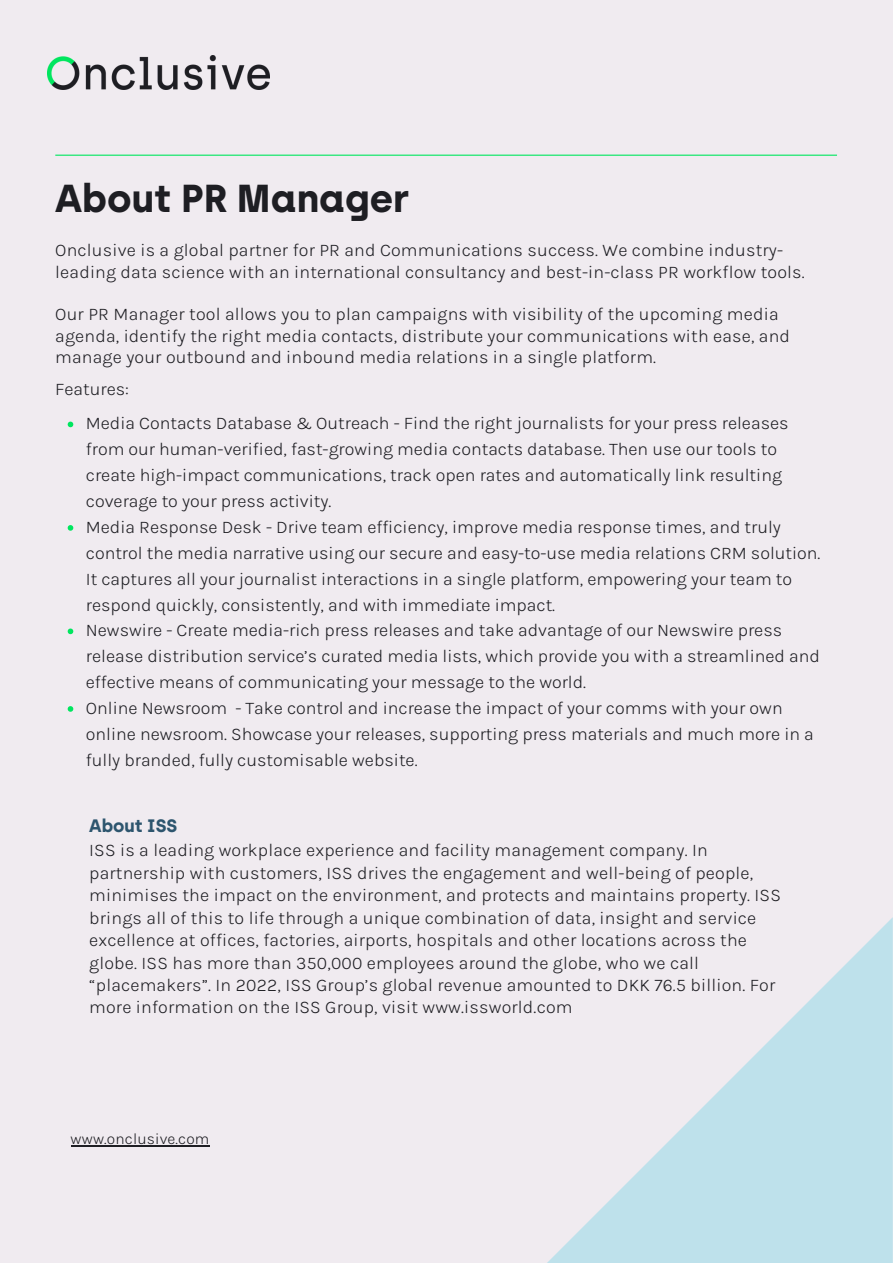
<style>
.page{position:relative;width:893px;height:1264px;background:#fff}
.page>*{position:absolute;margin:0;border:0;box-sizing:border-box;transform-origin:0 0}
.t1{font:700 39px "Archia";color:#1e1e23}
.t2{font:300 18px/25.8px "Karla";color:#1e1e23}
.t3{font:700 18px "Archia";color:#2d556e}
.t4{font:300 15.6px "Karla";letter-spacing:.01em;color:#1e1e23}
</style>
<div class="page">
<div style="left:0;top:0;width:892px;height:1262px;background:#f0ebf0"></div>
<img style="left:48px;top:56px;width:221px;height:34px">
<hr style="left:55px;top:155px;width:782px;height:1px;background:#00e65f">
<svg style="left:68px;top:421px;width:5px;height:6px"></svg>
<svg style="left:68px;top:525px;width:5px;height:5px"></svg>
<svg style="left:68px;top:628px;width:5px;height:6px"></svg>
<svg style="left:68px;top:706px;width:5px;height:5px"></svg>
<hr style="left:71px;top:1145px;width:138px;height:1px;background:#1e1e23">
<svg style="left:548px;top:918px;width:344px;height:344px"></svg>
<p class="t1" style="left:55px;top:175px;width:356px">About PR Manager</p>
<p class="t2" style="left:55px;top:240px;width:750px;line-height:21.3px">Onclusive is a global partner for PR and Communications success. We combine industry&shy;leading data science with an international consultancy and best-in-class PR workflow tools.</p>
<p class="t2" style="left:55px;top:304px;width:736px;line-height:21.3px">Our PR Manager tool allows you to plan campaigns with visibility of the upcoming media agenda, identify the right media contacts, distribute your communications with ease, and manage your outbound and inbound media relations in a single platform.</p>
<p class="t2" style="left:55px;top:376px;width:75px">Features:</p>
<p class="t2" style="left:86px;top:410px;width:704px">Media Contacts Database &amp; Outreach - Find the right journalists for your press releases from our human-verified, fast-growing media contacts database. Then use our tools to create high-impact communications, track open rates and automatically link resulting coverage to your press activity.</p>
<p class="t2" style="left:86px;top:514px;width:736px">Media Response Desk - Drive team efficiency, improve media response times, and truly control the media narrative using our secure and easy-to-use media relations CRM solution.<br>It captures all your journalist interactions in a single platform, empowering your team to respond quickly, consistently, and with immediate impact.</p>
<p class="t2" style="left:86px;top:617px;width:735px">Newswire - Create media-rich press releases and take advantage of our Newswire press release distribution service’s curated media lists, which provide you with a streamlined and effective means of communicating your message to the world.</p>
<p class="t2" style="left:86px;top:695px;width:729px">Online Newsroom - Take control and increase the impact of your comms with your own online newsroom. Showcase your releases, supporting press materials and much more in a fully branded, fully customisable website.</p>
<p class="t3" style="left:89px;top:815px;width:90px">About ISS</p>
<p class="t2" style="left:89px;top:838px;width:693px;line-height:22.5px">ISS is a leading workplace experience and facility management company. In partnership with customers, ISS drives the engagement and well-being of people, minimises the impact on the environment, and protects and maintains property. ISS brings all of this to life through a unique combination of data, insight and service excellence at offices, factories, airports, hospitals and other locations across the globe. ISS has more than 350,000 employees around the globe, who we call “placemakers”. In 2022, ISS Group’s global revenue amounted to DKK 76.5 billion. For more information on the ISS Group, visit www.issworld.com</p>
<p class="t4" style="left:71px;top:1129px;width:140px">www.onclusive.com</p>
</div>
